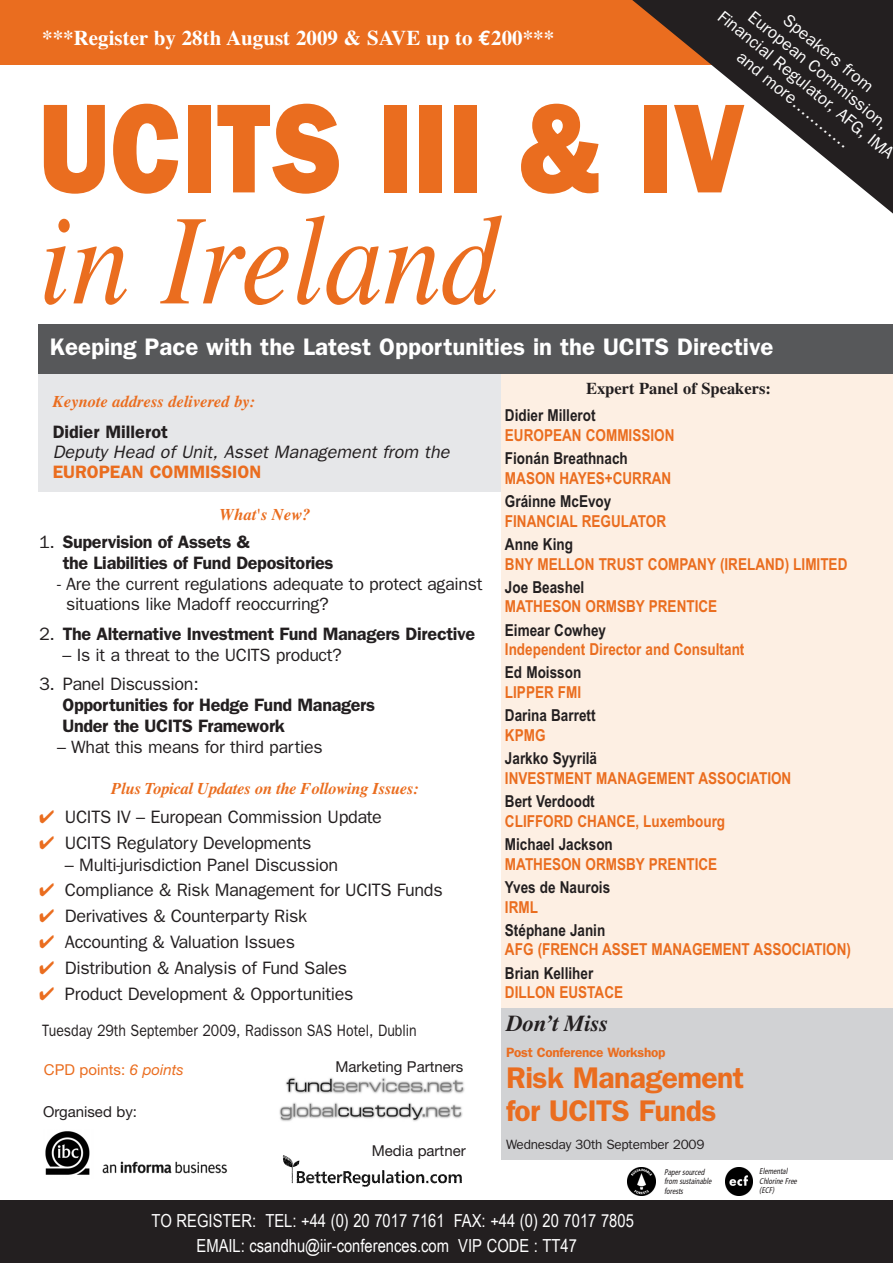
<style>
.page{position:relative;width:893px;height:1263px;background:#fff}
.page>*{position:absolute;margin:0;border:0;box-sizing:border-box;transform-origin:0 0}
.t1{font:italic 129px "Times";color:#ea6d1f;scale:.9 1}
.t2{font:800 127.5px "Franklin Gothic";color:#ea6d1f;scale:.85 1}
.t3{font:600 30px/33px "Franklin Gothic";letter-spacing:-.02em;color:#ea6d1f}
.t4{font:600 24px "Franklin Gothic";color:#fff}
.t5{font:italic 700 22.95px "Times";letter-spacing:-.015em;color:#231f20}
.t6{font:700 21px "Times";color:#fff}
.t7{font:18px "Franklin Gothic";letter-spacing:-.02em;color:#231f20}
.t8{font:600 18px/21px "Franklin Gothic";letter-spacing:-.02em;color:#231f20}
.t9{font:18px/24.3px "Arial Narrow";color:#fff}
.t10{font:italic 18px "Franklin Gothic";color:#231f20}
.t11{font:600 18px "Franklin Gothic";color:#ea6d1f}
.t12{font:600 18px "Franklin Gothic";color:#231f20}
.t13{font:17.85px/20.9px "Franklin Gothic";letter-spacing:-.02em;color:#231f20}
.t14{font:17.25px "Franklin Gothic";color:#fff}
.t15{font:700 16.5px "Arial Narrow";color:#ea6d1f}
.t16{font:700 16.5px "Arial Narrow";color:#231f20}
.t17{font:italic 700 16.5px "Times";letter-spacing:-.015em;color:#ea6d1f}
.t18{font:16.5px "Franklin Gothic";color:#231f20;scale:.85 1}
.t19{font:700 16.5px "Times";color:#231f20}
.t20{font:15px "Helvetica Neue";color:#231f20}
.t21{font:15px "Helvetica Neue";color:#ea6d1f}
.t22{font:13.5px "Franklin Gothic";letter-spacing:-.02em;color:#231f20}
.t23{font:600 13.5px "Franklin Gothic";letter-spacing:-.02em;color:#ea6d1f}
.t24{font:italic condensed 8.25px/9.8px "Frutiger";color:#231f20;scale:.9 1}
.s1{font-family:"Euro Mono"}
.s2{font-weight:400}
.s3{color:#ea6d1f}
.s4{font-style:italic}
</style>
<div class="page">
<div style="left:38px;top:324px;width:506px;height:168px;background:#e6e7e9"></div>
<div style="left:0;top:1200px;width:892px;height:63px;background:#231f20"></div>
<div style="left:0;top:0;width:892px;height:64px;background:#ea6d1f"></div>
<svg style="left:616px;top:0;width:276px;height:213px"></svg>
<div style="left:501px;top:343px;width:391px;height:721px;background:#fdefe3"></div>
<div style="left:38px;top:324px;width:854px;height:49px;background:#57585a"></div>
<img style="left:45px;top:1131px;width:45px;height:44px">
<img style="left:102px;top:1161px;width:126px;height:13px">
<img style="left:627px;top:1167px;width:28px;height:28px">
<img style="left:725px;top:1167px;width:28px;height:28px">
<div style="left:502px;top:1008px;width:390px;height:151px;background:#d1d2d4"></div>
<img style="left:285px;top:1077px;width:180px;height:17px">
<img style="left:279px;top:1102px;width:184px;height:20px">
<img style="left:282px;top:1155px;width:180px;height:32px">
<p class="t14" style="left:754px;top:10px;width:177px;rotate:39deg">European Commission,</p>
<p class="t14" style="left:723px;top:10px;width:224px;rotate:39deg">Financial Regulator, AFG, IMA</p>
<p class="t14" style="left:789px;top:13px;width:113px;rotate:39deg">Speakers from</p>
<p class="t6" style="left:42px;top:30px;width:513px">***Register by 28th August 2009 &amp; SAVE up to <span class="s1">€</span>200***</p>
<p class="t14" style="left:743px;top:50px;width:143px;rotate:39deg">and more…………</p>
<h2 class="t2" style="left:39px;top:105px;width:831px">UCITS III &amp; IV</h2>
<h1 class="t1" style="left:39px;top:213px;width:512px">in Ireland</h1>
<h3 class="t4" style="left:50px;top:338px;width:725px">Keeping Pace with the Latest Opportunities in the UCITS Directive</h3>
<p class="t19" style="left:586px;top:382px;width:186px">Expert Panel of Speakers:</p>
<p class="t16" style="left:505px;top:409px;width:92px">Didier Millerot</p>
<p class="t15" style="left:505px;top:429px;width:171px">EUROPEAN COMMISSION</p>
<p class="t16" style="left:505px;top:452px;width:124px">Fionán Breathnach</p>
<p class="t15" style="left:505px;top:472px;width:168px">MASON HAYES+CURRAN</p>
<p class="t16" style="left:505px;top:495px;width:108px">Gráinne McEvoy</p>
<p class="t15" style="left:505px;top:515px;width:163px">FINANCIAL REGULATOR</p>
<p class="t16" style="left:505px;top:538px;width:70px">Anne King</p>
<p class="t15" style="left:505px;top:558px;width:344px">BNY MELLON TRUST COMPANY (IRELAND) LIMITED</p>
<p class="t16" style="left:505px;top:581px;width:81px">Joe Beashel</p>
<p class="t15" style="left:505px;top:601px;width:214px">MATHESON ORMSBY PRENTICE</p>
<p class="t16" style="left:505px;top:624px;width:103px">Eimear Cowhey</p>
<p class="t15" style="left:505px;top:644px;width:241px">Independent Director and Consultant</p>
<p class="t16" style="left:505px;top:667px;width:78px">Ed Moisson</p>
<p class="t15" style="left:505px;top:686px;width:78px">LIPPER FMI</p>
<p class="t16" style="left:505px;top:710px;width:92px">Darina Barrett</p>
<p class="t15" style="left:505px;top:729px;width:42px">KPMG</p>
<p class="t16" style="left:505px;top:752px;width:94px">Jarkko Syyrilä</p>
<p class="t15" style="left:505px;top:772px;width:288px">INVESTMENT MANAGEMENT ASSOCIATION</p>
<p class="t16" style="left:505px;top:795px;width:91px">Bert Verdoodt</p>
<p class="t15" style="left:505px;top:815px;width:222px">CLIFFORD CHANCE, Luxembourg</p>
<p class="t16" style="left:505px;top:838px;width:109px">Michael Jackson</p>
<p class="t15" style="left:505px;top:858px;width:214px">MATHESON ORMSBY PRENTICE</p>
<p class="t16" style="left:505px;top:881px;width:107px">Yves de Naurois</p>
<p class="t15" style="left:505px;top:901px;width:35px">IRML</p>
<p class="t16" style="left:505px;top:924px;width:102px">Stéphane Janin</p>
<p class="t15" style="left:505px;top:944px;width:348px">AFG (FRENCH ASSET MANAGEMENT ASSOCIATION)</p>
<p class="t16" style="left:505px;top:967px;width:90px">Brian Kelliher</p>
<p class="t15" style="left:505px;top:986px;width:120px">DILLON EUSTACE</p>
<p class="t17" style="left:53px;top:395px;width:204px">Keynote address delivered by:</p>
<p class="t12" style="left:53px;top:425px;width:117px">Didier Millerot</p>
<p class="t10" style="left:53px;top:446px;width:401px">Deputy Head of Unit, Asset Management from the</p>
<p class="t11" style="left:53px;top:466px;width:210px">EUROPEAN COMMISSION</p>
<p class="t17" style="left:220px;top:508px;width:92px">What's New?</p>
<p class="t8" style="left:63px;top:533px;width:272px;text-indent:-24px"><span class="s2">1.</span> Supervision of Assets &amp;<br>the Liabilities of Fund Depositories</p>
<p class="t13" style="left:66px;top:575px;width:418px;text-indent:-9px">- Are the current regulations adequate to protect against situations like Madoff reoccurring?</p>
<p class="t8" style="left:39px;top:625px;width:438px"><span class="s2">2.</span> The Alternative Investment Fund Managers Directive</p>
<p class="t13" style="left:63px;top:646px;width:281px">– Is it a threat to the UCITS product?</p>
<p class="t7" style="left:39px;top:678px;width:161px">3. Panel Discussion:</p>
<p class="t8" style="left:63px;top:696px;width:314px">Opportunities for Hedge Fund Managers<br>Under the UCITS Framework</p>
<p class="t13" style="left:57px;top:738px;width:267px">– What this means for third parties</p>
<p class="t17" style="left:111px;top:782px;width:309px">Plus Topical Updates on the Following Issues:</p>
<p class="t7" style="left:39px;top:811px;width:344px"><span class="s3">✔</span> UCITS IV – European Commission Update</p>
<p class="t7" style="left:39px;top:837px;width:274px"><span class="s3">✔</span> UCITS Regulatory Developments</p>
<p class="t7" style="left:65px;top:858px;width:275px">– Multi-jurisdiction Panel Discussion</p>
<p class="t7" style="left:39px;top:884px;width:405px"><span class="s3">✔</span> Compliance &amp; Risk Management for UCITS Funds</p>
<p class="t7" style="left:39px;top:910px;width:270px"><span class="s3">✔</span> Derivatives &amp; Counterparty Risk</p>
<p class="t7" style="left:39px;top:936px;width:257px"><span class="s3">✔</span> Accounting &amp; Valuation Issues</p>
<p class="t7" style="left:39px;top:962px;width:310px"><span class="s3">✔</span> Distribution &amp; Analysis of Fund Sales</p>
<p class="t7" style="left:39px;top:988px;width:316px"><span class="s3">✔</span> Product Development &amp; Opportunities</p>
<p class="t18" style="left:42px;top:1024px;width:442px">Tuesday 29th September 2009, Radisson SAS Hotel, Dublin</p>
<p class="t21" style="left:44px;top:1065px;width:141px">CPD points: <span class="s4">6 points</span></p>
<p class="t20" style="left:335px;top:1061px;width:129px">Marketing Partners</p>
<p class="t20" style="left:43px;top:1107px;width:95px">Organised by:</p>
<p class="t20" style="left:372px;top:1146px;width:96px">Media partner</p>
<h3 class="t5" style="left:506px;top:1015px;width:103px">Don’t Miss</h3>
<p class="t23" style="left:506px;top:1048px;width:161px">Post Conference Workshop</p>
<h3 class="t3" style="left:506px;top:1064px;width:240px">Risk Management for UCITS Funds</h3>
<p class="t22" style="left:506px;top:1140px;width:200px">Wednesday 30th September 2009</p>
<p class="t24" style="left:664px;top:1167px;width:56px">Papersourced from sustainable forests</p>
<p class="t24" style="left:759px;top:1167px;width:45px">Elemental<br>Chlorine Free (ECF)</p>
<p class="t9" style="left:196px;top:1208px;width:439px;text-indent:-45px">TO REGISTER: TEL: +44 (0) 20 7017 7161 FAX: +44 (0) 20 7017 7805<br>EMAIL: csandhu@iir-conferences.com VIP CODE : TT47</p>
</div>
